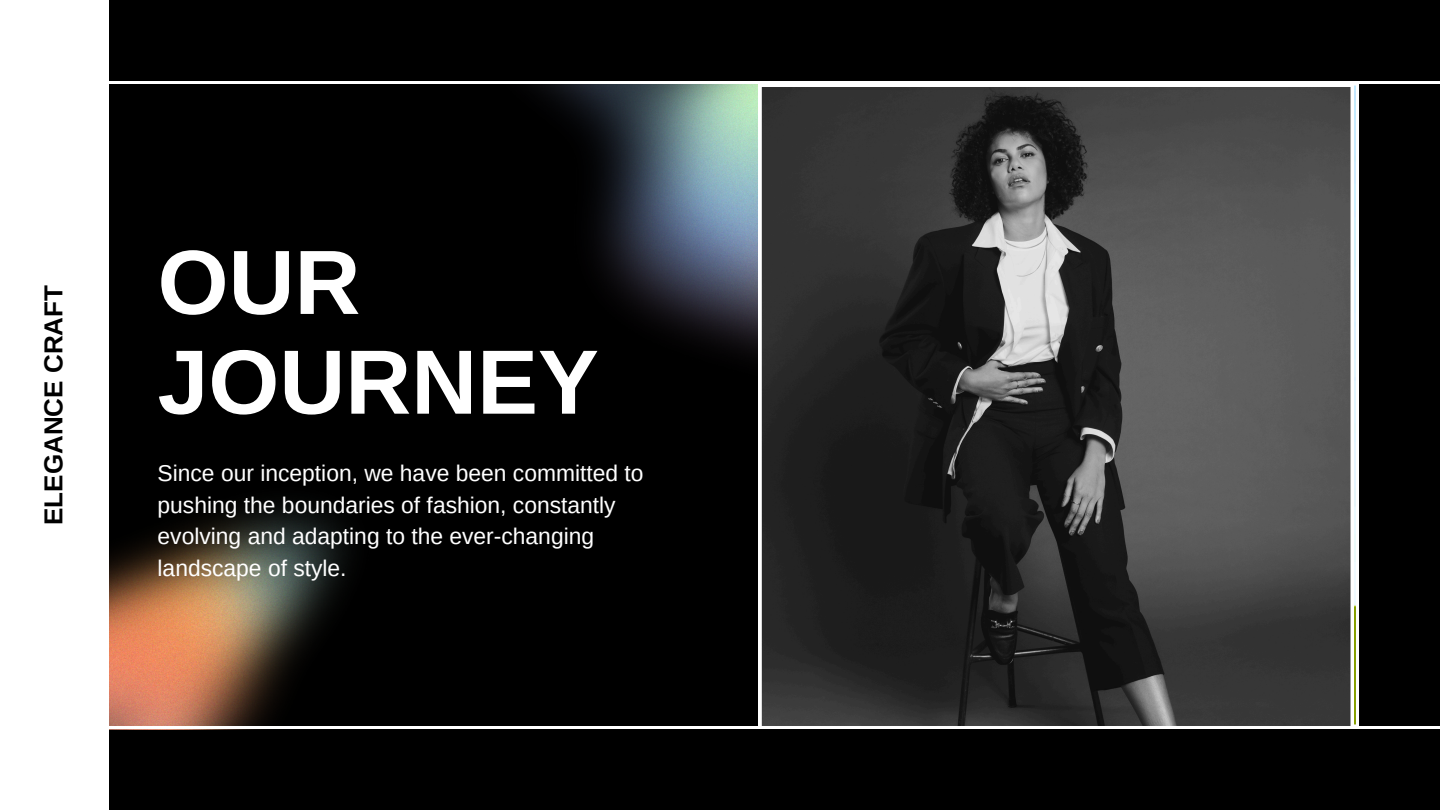
<style>
.page{position:relative;width:1440px;height:810px;background:#000}
.page>*{position:absolute;margin:0;border:0;box-sizing:border-box;transform-origin:0 0}
.t1{font:700 91.3px/99.8px "Arimo";color:#fff}
.t2{font:700 26px "Arimo";color:#000}
.t3{font:22.8px/31.5px "Arimo";color:#fff}
</style>
<div class="page">
<img style="left:534px;top:84px;width:225px;height:312px">
<hr style="left:0;top:81px;width:1440px;height:3px;background:#fff">
<img style="left:109px;top:505px;width:239px;height:221px">
<hr style="left:109px;top:726px;width:1331px;height:3px;background:#fff">
<div style="left:0;top:0;width:109px;height:810px;background:#fff"></div>
<svg style="left:759px;top:84px;width:595px;height:642px;background:#3f3f3f"></svg>
<h1 class="t2" style="left:39px;top:525px;width:241px;rotate:-90deg">ELEGANCE CRAFT</h1>
<p class="t1" style="left:158px;top:232px;width:443px">OUR<br>JOURNEY</p>
<p class="t3" style="left:158px;top:458px;width:488px">Since our inception, we have been committed to pushing the boundaries of fashion, constantly evolving and adapting to the ever-changing landscape of style.</p>
</div>
